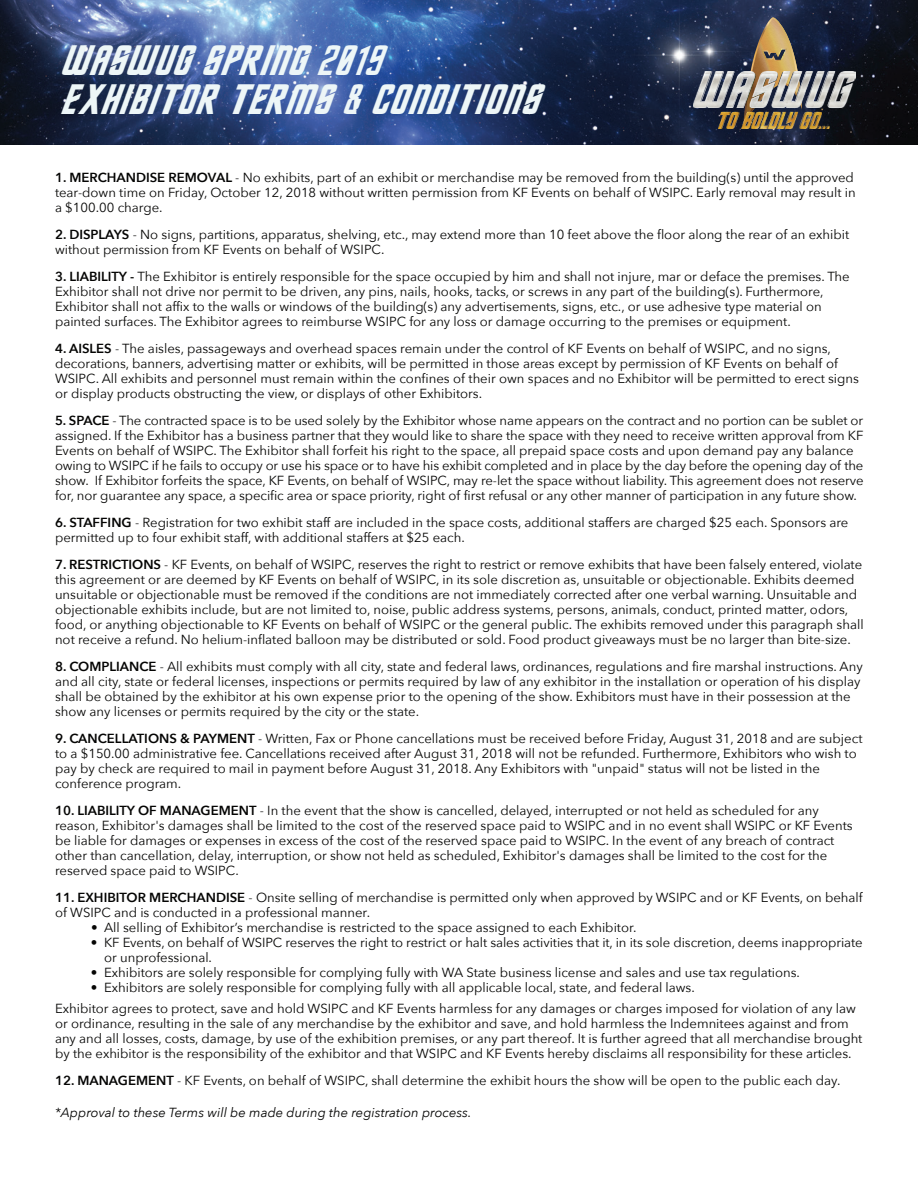
<style>
.page{position:relative;width:918px;height:1188px;background:#fff}
.page>*{position:absolute;margin:0;border:0;box-sizing:border-box;transform-origin:0 0}
.t1{font:45px/39px "DIN Trek";letter-spacing:.005em;color:#edf6f7}
.t2{font:13.2px/15px "Avenir Next";color:#050504}
.t3{font:italic 13.2px "Avenir Next";color:#050504}
.s1{font-weight:600}
</style>
<div class="page">
<img style="left:0;top:0;width:918px;height:145px">
<img style="left:694px;top:17px;width:162px;height:112px">
<h1 class="t1" style="left:60px;top:43px;width:480px">WASWUG SPRING 2019<br>EXHIBITOR TERMS &amp; CONDITIONS</h1>
<p class="t2" style="left:55px;top:170px;width:802px"><span class="s1">1. MERCHANDISE REMOVAL</span> - No exhibits, part of an exhibit or merchandise may be removed from the building(s) until the approved tear-down time on Friday, October 12, 2018 without written permission from KF Events on behalf of WSIPC. Early removal may result in a $100.00 charge.</p>
<p class="t2" style="left:55px;top:227px;width:796px"><span class="s1">2. DISPLAYS</span> - No signs, partitions, apparatus, shelving, etc., may extend more than 10 feet above the floor along the rear of an exhibit without permission from KF Events on behalf of WSIPC.</p>
<p class="t2" style="left:55px;top:269px;width:796px"><span class="s1">3. LIABILITY -</span> The Exhibitor is entirely responsible for the space occupied by him and shall not injure, mar or deface the premises. The Exhibitor shall not drive nor permit to be driven, any pins, nails, hooks, tacks, or screws in any part of the building(s). Furthermore, Exhibitor shall not affix to the walls or windows of the building(s) any advertisements, signs, etc., or use adhesive type material on painted surfaces. The Exhibitor agrees to reimburse WSIPC for any loss or damage occurring to the premises or equipment.</p>
<p class="t2" style="left:55px;top:341px;width:805px"><span class="s1">4. AISLES</span> - The aisles, passageways and overhead spaces remain under the control of KF Events on behalf of WSIPC, and no signs, decorations, banners, advertising matter or exhibits, will be permitted in those areas except by permission of KF Events on behalf of WSIPC. All exhibits and personnel must remain within the confines of their own spaces and no Exhibitor will be permitted to erect signs or display products obstructing the view, or displays of other Exhibitors.</p>
<p class="t2" style="left:55px;top:413px;width:810px"><span class="s1">5. SPACE</span> - The contracted space is to be used solely by the Exhibitor whose name appears on the contract and no portion can be sublet or assigned. If the Exhibitor has a business partner that they would like to share the space with they need to receive written approval from KF Events on behalf of WSIPC. The Exhibitor shall forfeit his right to the space, all prepaid space costs and upon demand pay any balance owing to WSIPC if he fails to occupy or use his space or to have his exhibit completed and in place by the day before the opening day of the show. If Exhibitor forfeits the space, KF Events, on behalf of WSIPC, may re-let the space without liability. This agreement does not reserve for, nor guarantee any space, a specific area or space priority, right of first refusal or any other manner of participation in any future show.</p>
<p class="t2" style="left:55px;top:515px;width:795px"><span class="s1">6. STAFFING</span> - Registration for two exhibit staff are included in the space costs, additional staffers are charged $25 each. Sponsors are permitted up to four exhibit staff, with additional staffers at $25 each.</p>
<p class="t2" style="left:55px;top:557px;width:810px"><span class="s1">7. RESTRICTIONS</span> - KF Events, on behalf of WSIPC, reserves the right to restrict or remove exhibits that have been falsely entered, violate this agreement or are deemed by KF Events on behalf of WSIPC, in its sole discretion as, unsuitable or objectionable. Exhibits deemed unsuitable or objectionable must be removed if the conditions are not immediately corrected after one verbal warning. Unsuitable and objectionable exhibits include, but are not limited to, noise, public address systems, persons, animals, conduct, printed matter, odors, food, or anything objectionable to KF Events on behalf of WSIPC or the general public. The exhibits removed under this paragraph shall not receive a refund. No helium-inflated balloon may be distributed or sold. Food product giveaways must be no larger than bite-size.</p>
<p class="t2" style="left:55px;top:659px;width:809px"><span class="s1">8. COMPLIANCE</span> - All exhibits must comply with all city, state and federal laws, ordinances, regulations and fire marshal instructions. Any and all city, state or federal licenses, inspections or permits required by law of any exhibitor in the installation or operation of his display shall be obtained by the exhibitor at his own expense prior to the opening of the show. Exhibitors must have in their possession at the show any licenses or permits required by the city or the state.</p>
<p class="t2" style="left:55px;top:731px;width:809px"><span class="s1">9. CANCELLATIONS &amp; PAYMENT</span> - Written, Fax or Phone cancellations must be received before Friday, August 31, 2018 and are subject to a $150.00 administrative fee. Cancellations received after August 31, 2018 will not be refunded. Furthermore, Exhibitors who wish to pay by check are required to mail in payment before August 31, 2018. Any Exhibitors with "unpaid" status will not be listed in the conference program.</p>
<p class="t2" style="left:55px;top:803px;width:799px"><span class="s1">10. LIABILITY OF MANAGEMENT</span> - In the event that the show is cancelled, delayed, interrupted or not held as scheduled for any reason, Exhibitor's damages shall be limited to the cost of the reserved space paid to WSIPC and in no event shall WSIPC or KF Events be liable for damages or expenses in excess of the cost of the reserved space paid to WSIPC. In the event of any breach of contract other than cancellation, delay, interruption, or show not held as scheduled, Exhibitor's damages shall be limited to the cost for the reserved space paid to WSIPC.</p>
<p class="t2" style="left:55px;top:890px;width:809px"><span class="s1">11. EXHIBITOR MERCHANDISE</span> - Onsite selling of merchandise is permitted only when approved by WSIPC and or KF Events, on behalf of WSIPC and is conducted in a professional manner.</p>
<p class="t2" style="left:91px;top:920px;width:547px">• All selling of Exhibitor’s merchandise is restricted to the space assigned to each Exhibitor.</p>
<p class="t2" style="left:104px;top:935px;width:760px;text-indent:-13px">• KF Events, on behalf of WSIPC reserves the right to restrict or halt sales activities that it, in its sole discretion, deems inappropriate or unprofessional.</p>
<p class="t2" style="left:91px;top:965px;width:710px">• Exhibitors are solely responsible for complying fully with WA State business license and sales and use tax regulations.</p>
<p class="t2" style="left:55px;top:977px;width:802px;line-height:21px;text-indent:36px">• Exhibitors are solely responsible for complying fully with all applicable local, state, and federal laws.<br>Exhibitor agrees to protect, save and hold WSIPC and KF Events harmless for any damages or charges imposed for violation of any law</p>
<p class="t2" style="left:55px;top:1016px;width:809px">or ordinance, resulting in the sale of any merchandise by the exhibitor and save, and hold harmless the Indemnitees against and from any and all losses, costs, damage, by use of the exhibition premises, or any part thereof. It is further agreed that all merchandise brought by the exhibitor is the responsibility of the exhibitor and that WSIPC and KF Events hereby disclaims all responsibility for these articles.</p>
<p class="t2" style="left:55px;top:1073px;width:787px"><span class="s1">12. MANAGEMENT</span> - KF Events, on behalf of WSIPC, shall determine the exhibit hours the show will be open to the public each day.</p>
<p class="t3" style="left:55px;top:1101px;width:418px">*Approval to these Terms will be made during the registration process.</p>
</div>
